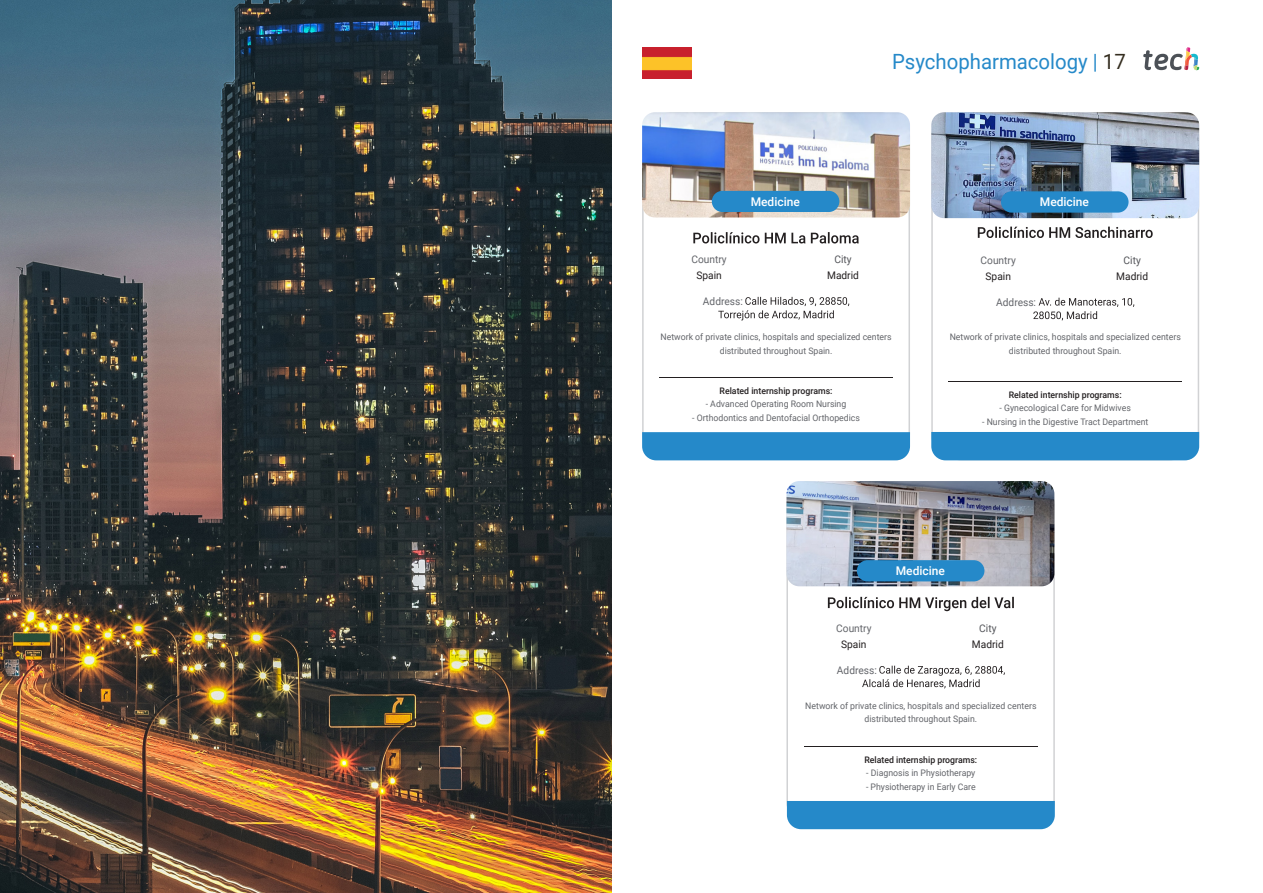
<style>
.page{position:relative;width:1263px;height:893px;background:#fff}
.page>*{position:absolute;margin:0;border:0;box-sizing:border-box;transform-origin:0 0}
.Sección___Pag{font:21px "Roboto";color:#2589c9}
.t1{font:500 12px "Roboto";color:#fff}
.Tema{font:10.5px "Roboto";color:#63656a}
.Tema-2{font:10.5px "Roboto";color:#231f20}
.Tema-3{font:10.5px "Roboto";color:#54555a}
.Tema-4{font:9px/13.5px "Roboto";color:#63656a;text-align:center}
.Tema-5{font:500 9px "Roboto";color:#231f20}
.s1{color:#342d1f}
</style>
<div class="page">
<img style="left:642px;top:48px;width:49px;height:30px">
<img style="left:0;top:0;width:612px;height:893px">
<svg style="left:642px;top:217px;width:269px;height:217px"></svg>
<img style="left:642px;top:112px;width:268px;height:105px">
<div style="left:712px;top:191px;width:127px;height:21px;background:#2589c9;border-radius:11px"></div>
<div style="left:642px;top:432px;width:268px;height:28px;background:#2589c9"></div>
<hr style="left:659px;top:377px;width:234px;height:1px;background:#231f20">
<svg style="left:693px;top:232px;width:166px;height:11px"></svg>
<svg style="left:718px;top:297px;width:131px;height:23px"></svg>
<svg style="left:931px;top:123px;width:269px;height:338px"></svg>
<img style="left:931px;top:112px;width:268px;height:106px">
<div style="left:1001px;top:191px;width:127px;height:22px;background:#2589c9;border-radius:11px"></div>
<div style="left:931px;top:432px;width:268px;height:28px;background:#2589c9"></div>
<hr style="left:948px;top:381px;width:234px;height:1px;background:#231f20">
<svg style="left:978px;top:227px;width:175px;height:11px"></svg>
<svg style="left:1033px;top:298px;width:101px;height:22px"></svg>
<svg style="left:786px;top:491px;width:269px;height:325px"></svg>
<img style="left:786px;top:481px;width:268px;height:105px">
<div style="left:787px;top:801px;width:268px;height:28px;background:#2589c9"></div>
<hr style="left:804px;top:746px;width:234px;height:1px;background:#231f20">
<svg style="left:828px;top:597px;width:186px;height:14px"></svg>
<svg style="left:862px;top:666px;width:143px;height:22px"></svg>
<div style="left:857px;top:560px;width:127px;height:21px;background:#2589c9;border-radius:11px"></div>
<svg style="left:1143px;top:47px;width:56px;height:24px"></svg>
<p class="Sección___Pag" style="left:892px;top:47px;width:235px">Psychopharmacology | <span class="s1">17</span></p>
<p class="Tema" style="left:691px;top:252px;width:37px">Country</p>
<p class="Tema-2" style="left:696px;top:268px;width:27px">Spain</p>
<p class="t1" style="left:751px;top:193px;width:51px">Medicine</p>
<p class="Tema-3" style="left:834px;top:252px;width:19px">City</p>
<p class="Tema-2" style="left:827px;top:268px;width:33px">Madrid</p>
<p class="Tema" style="left:980px;top:253px;width:37px">Country</p>
<p class="Tema-2" style="left:985px;top:269px;width:27px">Spain</p>
<p class="t1" style="left:1040px;top:194px;width:51px">Medicine</p>
<p class="Tema-3" style="left:1123px;top:253px;width:19px">City</p>
<p class="Tema-2" style="left:1116px;top:269px;width:33px">Madrid</p>
<p class="Tema" style="left:703px;top:294px;width:41px">Address:</p>
<p class="Tema-4" style="left:660px;top:330px;width:233px">Network of private clinics, hospitals and specialized centers distributed throughout Spain.</p>
<p class="Tema-5" style="left:720px;top:385px;width:114px">Related internship programs:</p>
<p class="Tema-4" style="left:706px;top:397px;width:142px">- Advanced Operating Room Nursing</p>
<p class="Tema-4" style="left:692px;top:410px;width:169px">- Orthodontics and Dentofacial Orthopedics</p>
<p class="Tema" style="left:996px;top:294px;width:41px">Address:</p>
<p class="Tema-4" style="left:950px;top:330px;width:233px">Network of private clinics, hospitals and specialized centers distributed throughout Spain.</p>
<p class="Tema-5" style="left:1009px;top:388px;width:114px">Related internship programs:</p>
<p class="Tema-4" style="left:1000px;top:401px;width:133px">- Gynecological Care for Midwives</p>
<p class="Tema-4" style="left:982px;top:414px;width:168px">- Nursing in the Digestive Tract Department</p>
<p class="Tema" style="left:836px;top:620px;width:37px">Country</p>
<p class="Tema-2" style="left:841px;top:637px;width:27px">Spain</p>
<p class="t1" style="left:899px;top:562px;width:43px">G neric</p>
<p class="t1" style="left:896px;top:563px;width:51px">Medicine</p>
<p class="Tema-3" style="left:979px;top:620px;width:19px">City</p>
<p class="Tema-2" style="left:972px;top:637px;width:33px">Madrid</p>
<p class="Tema" style="left:837px;top:662px;width:41px">Address:</p>
<p class="Tema-4" style="left:805px;top:699px;width:233px">Network of private clinics, hospitals and specialized centers distributed throughout Spain.</p>
<p class="Tema-5" style="left:864px;top:753px;width:114px">Related internship programs:</p>
<p class="Tema-4" style="left:866px;top:766px;width:111px">- Diagnosis in Physiotherapy</p>
<p class="Tema-4" style="left:866px;top:779px;width:111px">- Physiotherapy in Early Care</p>
</div>
